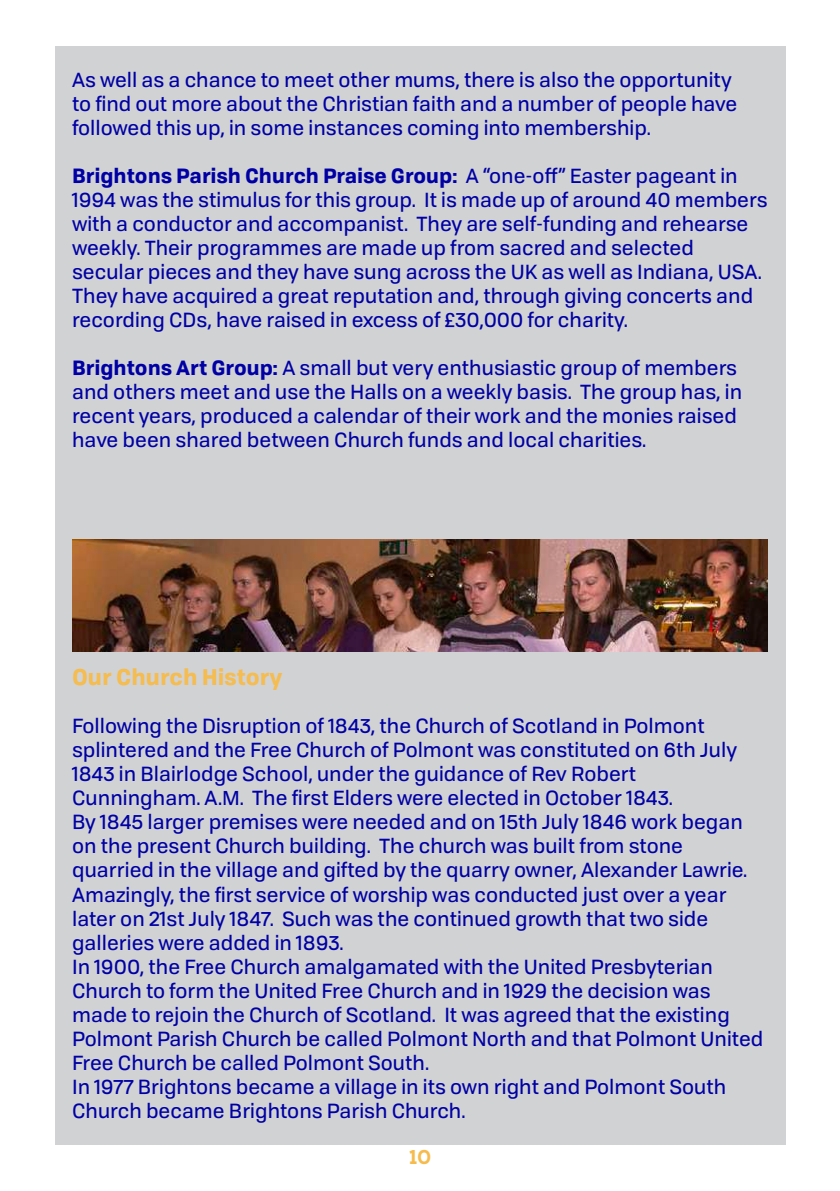
<style>
.page{position:relative;width:840px;height:1191px;background:#fff}
.page>*{position:absolute;margin:0;border:0;box-sizing:border-box;transform-origin:0 0}
.t1{font:700 22px "Tofino";color:#f5bc50}
.t2{font:20px/24px "Tofino";color:#0000a4}
.t3{font:700 20px "Edmondsans";color:#f6bb4c}
.s1{font-weight:700}
</style>
<div class="page">
<div style="left:55px;top:46px;width:729px;height:1098px;background:#d1d2d4"></div>
<img style="left:72px;top:539px;width:695px;height:112px">
<p class="t2" style="left:72px;top:67px;width:666px">As well as a chance to meet other mums, there is also the opportunity to find out more about the Christian faith and a number of people have followed this up, in some instances coming into membership.</p>
<p class="t2" style="left:72px;top:163px;width:696px"><span class="s1">Brightons Parish Church Praise Group:</span> A “one-off” Easter pageant in 1994 was the stimulus for this group. It is made up of around 40 members with a conductor and accompanist. They are self-funding and rehearse weekly. Their programmes are made up from sacred and selected secular pieces and they have sung across the UK as well as Indiana, USA.<br>They have acquired a great reputation and, through giving concerts and recording CDs, have raised in excess of £30,000 for charity.</p>
<p class="t2" style="left:72px;top:355px;width:671px"><span class="s1">Brightons Art Group:</span> A small but very enthusiastic group of members and others meet and use the Halls on a weekly basis. The group has, in recent years, produced a calendar of their work and the monies raised have been shared between Church funds and local charities.</p>
<p class="t1" style="left:72px;top:659px;width:212px">Our Church History</p>
<p class="t2" style="left:72px;top:713px;width:692px">Following the Disruption of 1843, the Church of Scotland in Polmont splintered and the Free Church of Polmont was constituted on 6th July 1843 in Blairlodge School, under the guidance of Rev Robert Cunningham. A.M. The first Elders were elected in October 1843.<br>By 1845 larger premises were needed and on 15th July 1846 work began on the present Church building. The church was built from stone quarried in the village and gifted by the quarry owner, Alexander Lawrie.<br>Amazingly, the first service of worship was conducted just over a year later on 21st July 1847. Such was the continued growth that two side galleries were added in 1893.<br>In 1900, the Free Church amalgamated with the United Presbyterian Church to form the United Free Church and in 1929 the decision was made to rejoin the Church of Scotland. It was agreed that the existing Polmont Parish Church be called Polmont North and that Polmont United Free Church be called Polmont South.<br>In 1977 Brightons became a village in its own right and Polmont South Church became Brightons Parish Church.</p>
<p class="t3" style="left:408px;top:1145px;width:24px">10</p>
</div>
